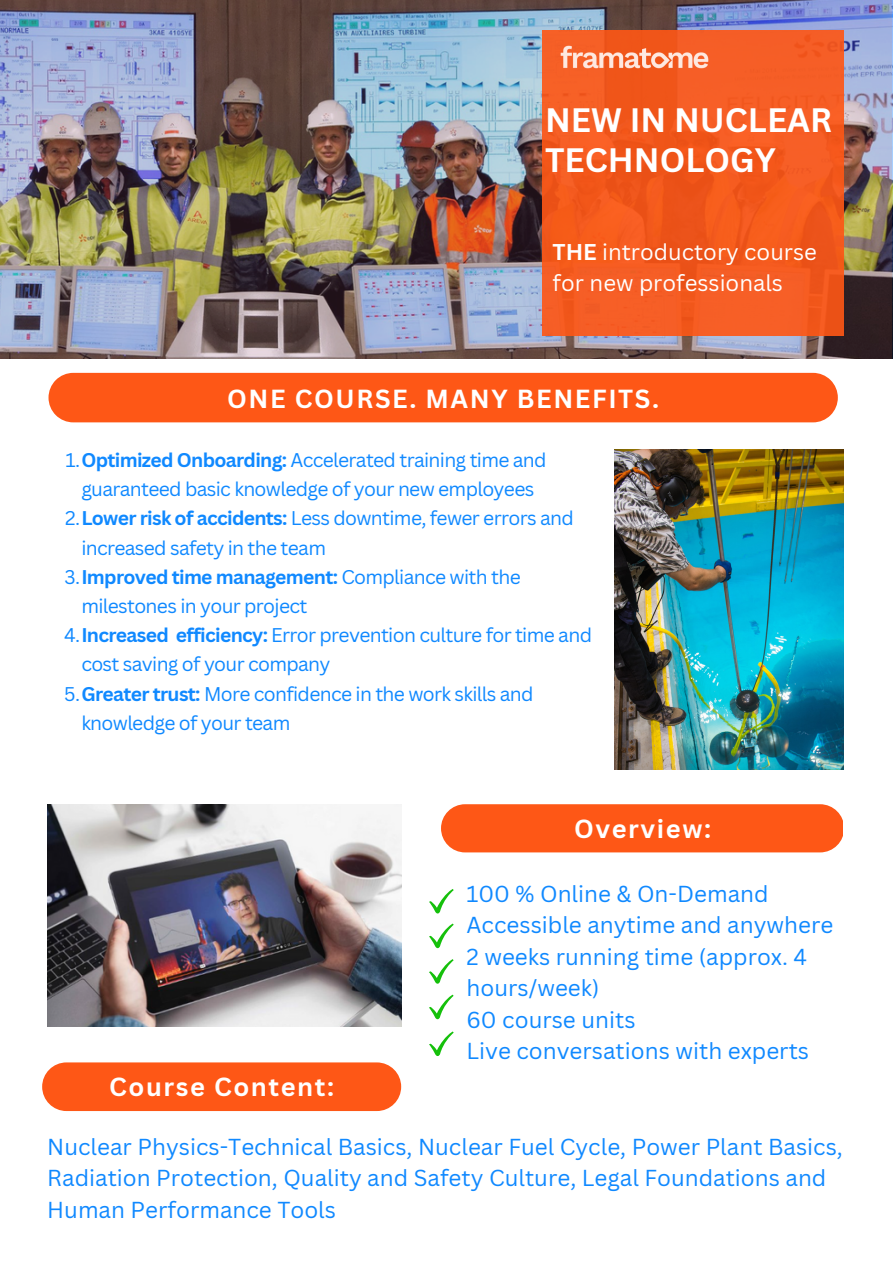
<style>
.page{position:relative;width:893px;height:1264px;background:#fff}
.page>*{position:absolute;margin:0;border:0;box-sizing:border-box;transform-origin:0 0}
.t1{font:700 33px/40.5px "Canva Sans";color:#fff}
.t2{font:700 25.5px "Canva Sans";letter-spacing:.06em;color:#fff}
.t3{font:22.5px/31.5px "Canva Sans";color:#1089ff}
.t4{font:22.2px/30.3px "Canva Sans";color:#fff}
.t5{font:19.35px "Canva Sans";letter-spacing:-.035em;color:#1089ff}
.t6{font:700 19.35px "Canva Sans";letter-spacing:-.035em;color:#1089ff}
.s1{font-weight:700}
.s2{font-weight:400}
</style>
<div class="page">
<img style="left:47px;top:804px;width:354px;height:222px">
<div style="left:48px;top:373px;width:789px;height:49px;background:#fe5716"></div>
<svg style="left:429px;top:889px;width:24px;height:24px"></svg>
<svg style="left:429px;top:923px;width:24px;height:25px"></svg>
<svg style="left:429px;top:959px;width:24px;height:24px"></svg>
<svg style="left:429px;top:994px;width:24px;height:25px"></svg>
<svg style="left:429px;top:1031px;width:24px;height:25px"></svg>
<div style="left:441px;top:804px;width:401px;height:48px;background:#fe5716;border-radius:24px"></div>
<div style="left:42px;top:1062px;width:359px;height:49px;background:#fe5716;border-radius:24px"></div>
<img style="left:614px;top:450px;width:229px;height:319px">
<img style="left:0;top:0;width:891px;height:359px">
<h1 class="t1" style="left:545px;top:98px;width:289px">NEW IN NUCLEAR<br>TECHNOLOGY</h1>
<p class="t4" style="left:552px;top:236px;width:266px"><span class="s1">THE</span> introductory course for new professionals</p>
<h2 class="t2" style="left:227px;top:380px;width:433px">ONE COURSE. MANY BENEFITS.</h2>
<p class="t5" style="left:65px;top:446px;width:482px">1.<span class="s1">Optimized Onboarding:</span> Accelerated training time and</p>
<p class="t5" style="left:81px;top:475px;width:454px">guaranteed basic knowledge of your new employees</p>
<p class="t5" style="left:65px;top:504px;width:510px">2.<span class="s1">Lower risk of accidents:</span> Less downtime, fewer errors and</p>
<p class="t5" style="left:81px;top:534px;width:246px">increased safety in the team</p>
<p class="t6" style="left:64px;top:563px;width:457px"><span class="s2">3.</span>Improved time management: <span class="s2">Compliance with the</span></p>
<p class="t5" style="left:81px;top:592px;width:227px">milestones in your project</p>
<p class="t5" style="left:64px;top:621px;width:529px">4.<span class="s1">Increased efficiency:</span> Error prevention culture for time and</p>
<p class="t5" style="left:81px;top:650px;width:250px">cost saving of your company</p>
<p class="t5" style="left:64px;top:680px;width:471px">5.<span class="s1">Greater trust:</span> More confidence in the work skills and</p>
<p class="t5" style="left:81px;top:709px;width:210px">knowledge of your team</p>
<h2 class="t2" style="left:574px;top:810px;width:138px">Overview:</h2>
<h2 class="t2" style="left:109px;top:1068px;width:226px">Course Content:</h2>
<p class="t3" style="left:466px;top:877px;width:368px">100 % Online &amp; On-Demand<br>Accessible anytime and anywhere<br>2 weeks running time (approx. 4 hours/week)<br>60 course units<br>Live conversations with experts</p>
<p class="t3" style="left:47px;top:1129px;width:797px">Nuclear Physics-Technical Basics, Nuclear Fuel Cycle, Power Plant Basics,<br>Radiation Protection, Quality and Safety Culture, Legal Foundations and<br>Human Performance Tools</p>
</div>
